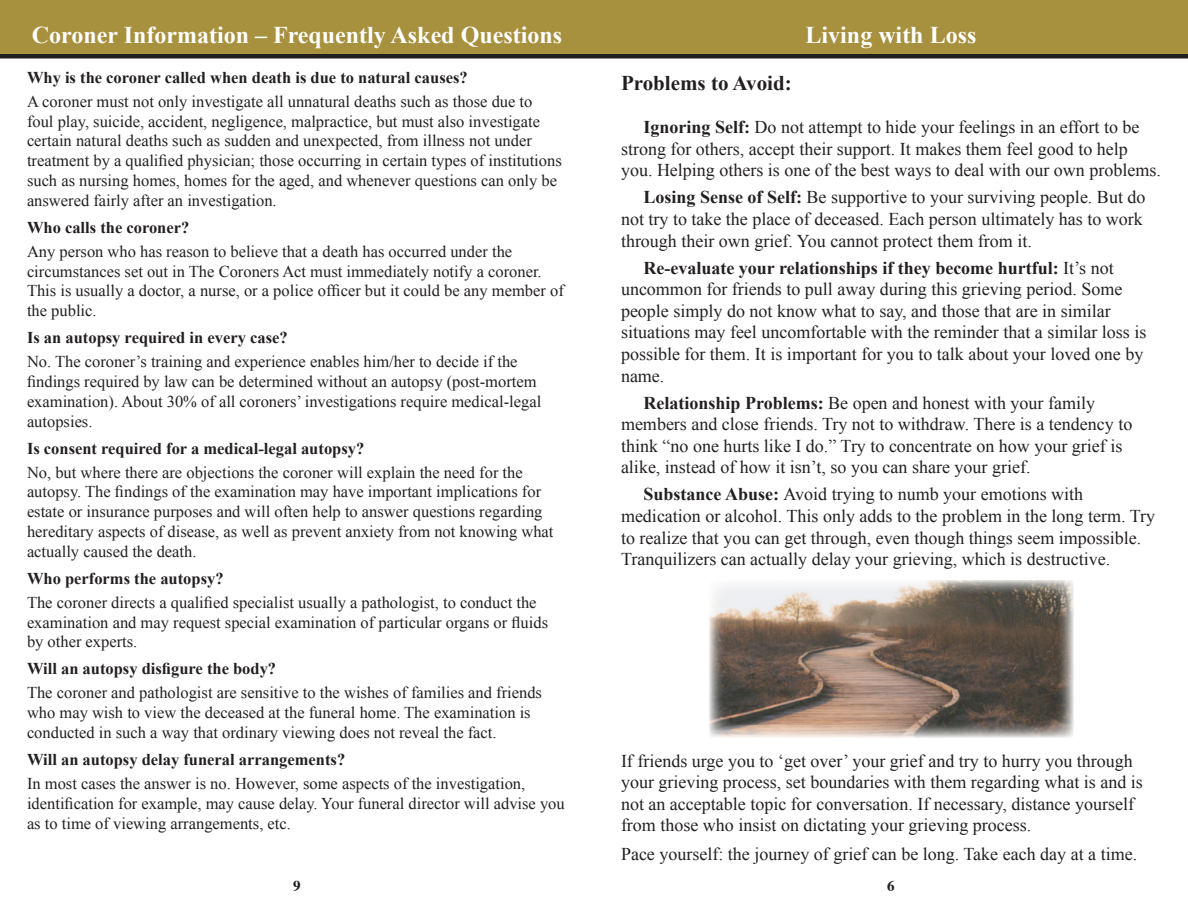
<style>
.page{position:relative;width:1188px;height:918px;background:#fff}
.page>*{position:absolute;margin:0;border:0;box-sizing:border-box;transform-origin:0 0}
.t1{font:700 24px "Times New Roman";color:#fff}
.t2{font:700 21px "Times New Roman";color:#231f20}
.t3{font:18px/21.6px "Times New Roman";color:#231f20}
.t4{font:16.5px/19.8px "Times New Roman";color:#231f20}
.t5{font:700 16.5px "Times New Roman";color:#231f20}
.t6{font:700 15px "Times";color:#231f20}
.s1{font-weight:700}
</style>
<div class="page">
<div style="left:0;top:0;width:594px;height:54px;background:#a7913e"></div>
<hr style="left:0;top:54px;width:594px;height:4px;background:#231f20">
<div style="left:594px;top:0;width:594px;height:54px;background:#a7913e"></div>
<hr style="left:594px;top:54px;width:594px;height:4px;background:#231f20">
<img style="left:709px;top:580px;width:364px;height:158px">
<h1 class="t1" style="left:32px;top:19px;width:532px">Coroner Information – Frequently Asked Questions</h1>
<p class="t5" style="left:27px;top:66px;width:442px">Why is the coroner called when death is due to natural causes?</p>
<p class="t4" style="left:27px;top:91px;width:536px">A coroner must not only investigate all unnatural deaths such as those due to foul play, suicide, accident, negligence, malpractice, but must also investigate certain natural deaths such as sudden and unexpected, from illness not under treatment by a qualified physician; those occurring in certain types of institutions such as nursing homes, homes for the aged, and whenever questions can only be answered fairly after an investigation.</p>
<p class="t5" style="left:27px;top:216px;width:164px">Who calls the coroner?</p>
<p class="t4" style="left:27px;top:241px;width:538px">Any person who has reason to believe that a death has occurred under the circumstances set out in The Coroners Act must immediately notify a coroner.<br>This is usually a doctor, a nurse, or a police officer but it could be any member of the public.</p>
<p class="t5" style="left:27px;top:326px;width:262px">Is an autopsy required in every case?</p>
<p class="t4" style="left:27px;top:352px;width:516px">No. The coroner’s training and experience enables him/her to decide if the findings required by law can be determined without an autopsy (post-mortem examination). About 30% of all coroners’ investigations require medical-legal autopsies.</p>
<p class="t5" style="left:27px;top:437px;width:339px">Is consent required for a medical-legal autopsy?</p>
<p class="t4" style="left:27px;top:462px;width:528px">No, but where there are objections the coroner will explain the need for the autopsy. The findings of the examination may have important implications for estate or insurance purposes and will often help to answer questions regarding hereditary aspects of disease, as well as prevent anxiety from not knowing what actually caused the death.</p>
<p class="t5" style="left:27px;top:567px;width:198px">Who performs the autopsy?</p>
<p class="t4" style="left:27px;top:592px;width:523px">The coroner directs a qualified specialist usually a pathologist, to conduct the examination and may request special examination of particular organs or fluids by other experts.</p>
<p class="t5" style="left:27px;top:658px;width:251px">Will an autopsy disfigure the body?</p>
<p class="t4" style="left:27px;top:683px;width:517px">The coroner and pathologist are sensitive to the wishes of families and friends who may wish to view the deceased at the funeral home. The examination is conducted in such a way that ordinary viewing does not reveal the fact.</p>
<p class="t5" style="left:27px;top:748px;width:320px">Will an autopsy delay funeral arrangements?</p>
<p class="t4" style="left:27px;top:773px;width:539px">In most cases the answer is no. However, some aspects of the investigation, identification for example, may cause delay. Your funeral director will advise you as to time of viewing arrangements, etc.</p>
<p class="t6" style="left:293px;top:872px;width:9px">9</p>
<h1 class="t1" style="left:806px;top:19px;width:172px">Living with Loss</h1>
<p class="t2" style="left:621px;top:69px;width:172px">Problems to Avoid:</p>
<p class="t3" style="left:621px;top:116px;width:541px;text-indent:22px"><span class="s1">Ignoring Self:</span> Do not attempt to hide your feelings in an effort to be strong for others, accept their support. It makes them feel good to help you. Helping others is one of the best ways to deal with our own problems.</p>
<p class="t3" style="left:621px;top:186px;width:526px;text-indent:22px"><span class="s1">Losing Sense of Self:</span> Be supportive to your surviving people. But do not try to take the place of deceased. Each person ultimately has to work through their own grief. You cannot protect them from it.</p>
<p class="t3" style="left:621px;top:257px;width:527px;text-indent:22px"><span class="s1">Re-evaluate your relationships if they become hurtful:</span> It’s not uncommon for friends to pull away during this grieving period. Some people simply do not know what to say, and those that are in similar situations may feel uncomfortable with the reminder that a similar loss is possible for them. It is important for you to talk about your loved one by name.</p>
<p class="t3" style="left:621px;top:392px;width:513px;text-indent:22px"><span class="s1">Relationship Problems:</span> Be open and honest with your family members and close friends. Try not to withdraw. There is a tendency to think “no one hurts like I do.” Try to concentrate on how your grief is alike, instead of how it isn’t, so you can share your grief.</p>
<p class="t3" style="left:621px;top:483px;width:536px;text-indent:22px"><span class="s1">Substance Abuse:</span> Avoid trying to numb your emotions with medication or alcohol. This only adds to the problem in the long term. Try to realize that you can get through, even though things seem impossible.<br>Tranquilizers can actually delay your grieving, which is destructive.</p>
<p class="t3" style="left:621px;top:749px;width:523px">If friends urge you to ‘get over’ your grief and try to hurry you through your grieving process, set boundaries with them regarding what is and is not an acceptable topic for conversation. If necessary, distance yourself from those who insist on dictating your grieving process.</p>
<p class="t3" style="left:621px;top:843px;width:518px">Pace yourself: the journey of grief can be long. Take each day at a time.</p>
<p class="t6" style="left:887px;top:872px;width:9px">6</p>
</div>
